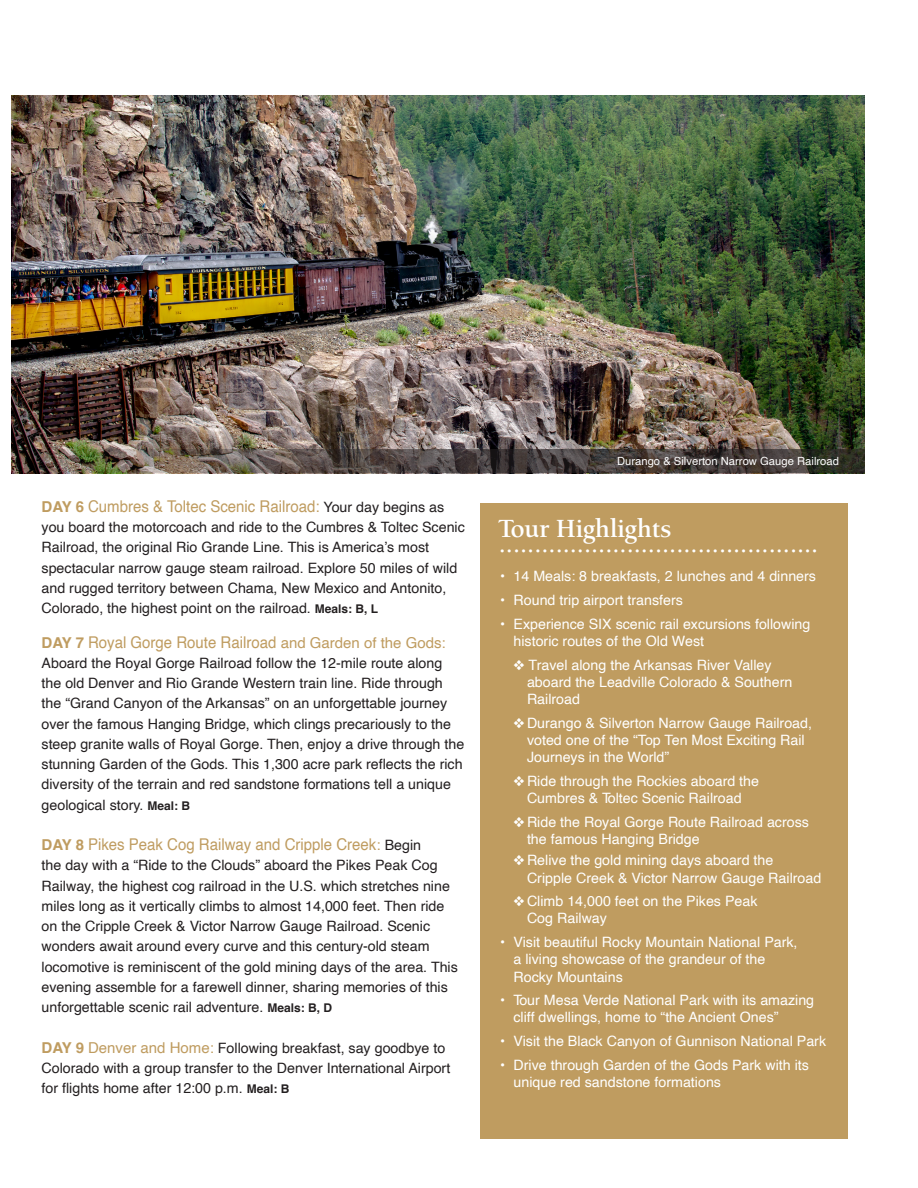
<style>
.page{position:relative;width:918px;height:1188px;background:#fff}
.page>*{position:absolute;margin:0;border:0;box-sizing:border-box;transform-origin:0 0}
.ParaStyle31-Leading_9_9_pts__Align_Left{font:700 27px "Berkeley Oldstyle IT Cby BT";color:#fff}
.ParaStyle01-Leading_Auto__Align_Left{font:700 27px "Berkeley Oldstyle IT Cby BT";color:#fff}
.ParaStyle14-Leading_13_5_pts__Align_Left{font:16.2px "Helvetica";color:#bf9c60;scale:.93 1}
.ParaStyle01-Leading_Auto__Align_Left-2{font:16.2px "Helvetica";color:#bf9c60;scale:.93 1}
.t1{font:14.25px/17.1px "Helvetica";color:#fff}
.ParaStyle14-Leading_13_5_pts__Align_Left-2{font:14.25px/20.2px "Helvetica";color:#231f20}
.ParaStyle01-Leading_Auto__Align_Left-3{font:14.25px/20.2px "Helvetica";color:#231f20}
.ParaStyle23-Leading_27_pts__Align_Left{font:14.25px/20.2px "Helvetica";color:#231f20}
.t2{font:11.25px "Helvetica";color:#fff}
.s1{font-weight:700;font-size:15px}
.s2{font-size:14.25px;color:#231f20}
.s3{font-weight:700;font-size:12px}
.s4{font-size:15px}
.s5{font-weight:700;font-size:15px;color:#bf9c60}
.s6{font-size:15px;color:#bf9c60}
</style>
<div class="page">
<img style="left:11px;top:95px;width:853px;height:355px">
<img style="left:11px;top:450px;width:853px;height:23px">
<div style="left:480px;top:503px;width:368px;height:635px;background:#bf9c60"></div>
<p class="ParaStyle14-Leading_13_5_pts__Align_Left" style="left:42px;top:494px;width:434px"><span class="s1">DAY 6</span> Cumbres &amp; Toltec Scenic Railroad: <span class="s2">Your day begins as</span></p>
<p class="ParaStyle14-Leading_13_5_pts__Align_Left-2" style="left:42px;top:517px;width:425px">you board the motorcoach and ride to the Cumbres &amp; Toltec Scenic Railroad, the original Rio Grande Line. This is America’s most spectacular narrow gauge steam railroad. Explore 50 miles of wild and rugged territory between Chama, New Mexico and Antonito, Colorado, the highest point on the railroad. <span class="s3">Meals: B, L</span></p>
<p class="ParaStyle01-Leading_Auto__Align_Left-2" style="left:42px;top:630px;width:436px"><span class="s1">DAY 7</span> Royal Gorge Route Railroad <span class="s4">and Garden of the Gods:</span></p>
<p class="ParaStyle01-Leading_Auto__Align_Left-3" style="left:42px;top:653px;width:424px">Aboard the Royal Gorge Railroad follow the 12-mile route along the old Denver and Rio Grande Western train line. Ride through the “Grand Canyon of the Arkansas” on an unforgettable journey over the famous Hanging Bridge, which clings precariously to the steep granite walls of Royal Gorge. Then, enjoy a drive through the stunning Garden of the Gods. This 1,300 acre park reflects the rich diversity of the terrain and red sandstone formations tell a unique geological story. <span class="s3">Meal: B</span></p>
<p class="ParaStyle14-Leading_13_5_pts__Align_Left" style="left:42px;top:832px;width:410px"><span class="s1">DAY 8</span> Pikes Peak Cog Railway and Cripple Creek<span class="s4">:</span> <span class="s2">Begin</span></p>
<p class="ParaStyle14-Leading_13_5_pts__Align_Left-2" style="left:42px;top:856px;width:418px">the day with a “Ride to the Clouds” aboard the Pikes Peak Cog Railway, the highest cog railroad in the U.S. which stretches nine miles long as it vertically climbs to almost 14,000 feet. Then ride on the Cripple Creek &amp; Victor Narrow Gauge Railroad. Scenic wonders await around every curve and this century-old steam locomotive is reminiscent of the gold mining days of the area. This evening assemble for a farewell dinner, sharing memories of this unforgettable scenic rail adventure. <span class="s3">Meals: B, D</span></p>
<p class="ParaStyle23-Leading_27_pts__Align_Left" style="left:42px;top:1038px;width:410px"><span class="s5">DAY 9</span> <span class="s6">Denver and Home:</span> Following breakfast, say goodbye to<br>Colorado with a group transfer to the Denver International Airport for flights home after 12:00 p.m. <span class="s3">Meal: B</span></p>
<p class="t2" style="left:617px;top:452px;width:223px">Durango &amp; Silverton Narrow Gauge Railroad</p>
<p class="ParaStyle01-Leading_Auto__Align_Left" style="left:499px;top:513px;width:174px">Tour Highlights</p>
<p class="ParaStyle31-Leading_9_9_pts__Align_Left" style="left:499px;top:528px;width:321px">.............................................</p>
<p class="t1" style="left:500px;top:568px;width:318px">• 14 Meals: 8 breakfasts, 2 lunches and 4 dinners</p>
<p class="t1" style="left:500px;top:592px;width:184px">• Round trip airport transfers</p>
<p class="t1" style="left:514px;top:616px;width:298px;text-indent:-13px">• Experience SIX scenic rail excursions following historic routes of the Old West</p>
<p class="t1" style="left:527px;top:656px;width:267px;text-indent:-13px">❖ Travel along the Arkansas River Valley aboard the Leadville Colorado &amp; Southern<br>Railroad</p>
<p class="t1" style="left:527px;top:715px;width:287px;text-indent:-13px">❖ Durango &amp; Silverton Narrow Gauge Railroad, voted one of the “Top Ten Most Exciting Rail<br>Journeys in the World”</p>
<p class="t1" style="left:514px;top:773px;width:247px;text-align:center">❖ Ride through the Rockies aboard the<br>Cumbres &amp; Toltec Scenic Railroad</p>
<p class="t1" style="left:527px;top:814px;width:283px;text-indent:-13px">❖ Ride the Royal Gorge Route Railroad across the famous Hanging Bridge</p>
<p class="t1" style="left:527px;top:852px;width:296px;text-indent:-13px">❖ Relive the gold mining days aboard the<br>Cripple Creek &amp; Victor Narrow Gauge Railroad</p>
<p class="t1" style="left:527px;top:893px;width:232px;text-indent:-13px">❖ Climb 14,000 feet on the Pikes Peak<br>Cog Railway</p>
<p class="t1" style="left:514px;top:934px;width:286px;text-indent:-13px">• Visit beautiful Rocky Mountain National Park, a living showcase of the grandeur of the<br>Rocky Mountains</p>
<p class="t1" style="left:514px;top:992px;width:302px;text-indent:-13px">• Tour Mesa Verde National Park with its amazing cliff dwellings, home to “the Ancient Ones”</p>
<p class="t1" style="left:500px;top:1033px;width:328px">• Visit the Black Canyon of Gunnison National Park</p>
<p class="t1" style="left:514px;top:1057px;width:297px;text-indent:-13px">• Drive through Garden of the Gods Park with its unique red sandstone formations</p>
</div>
